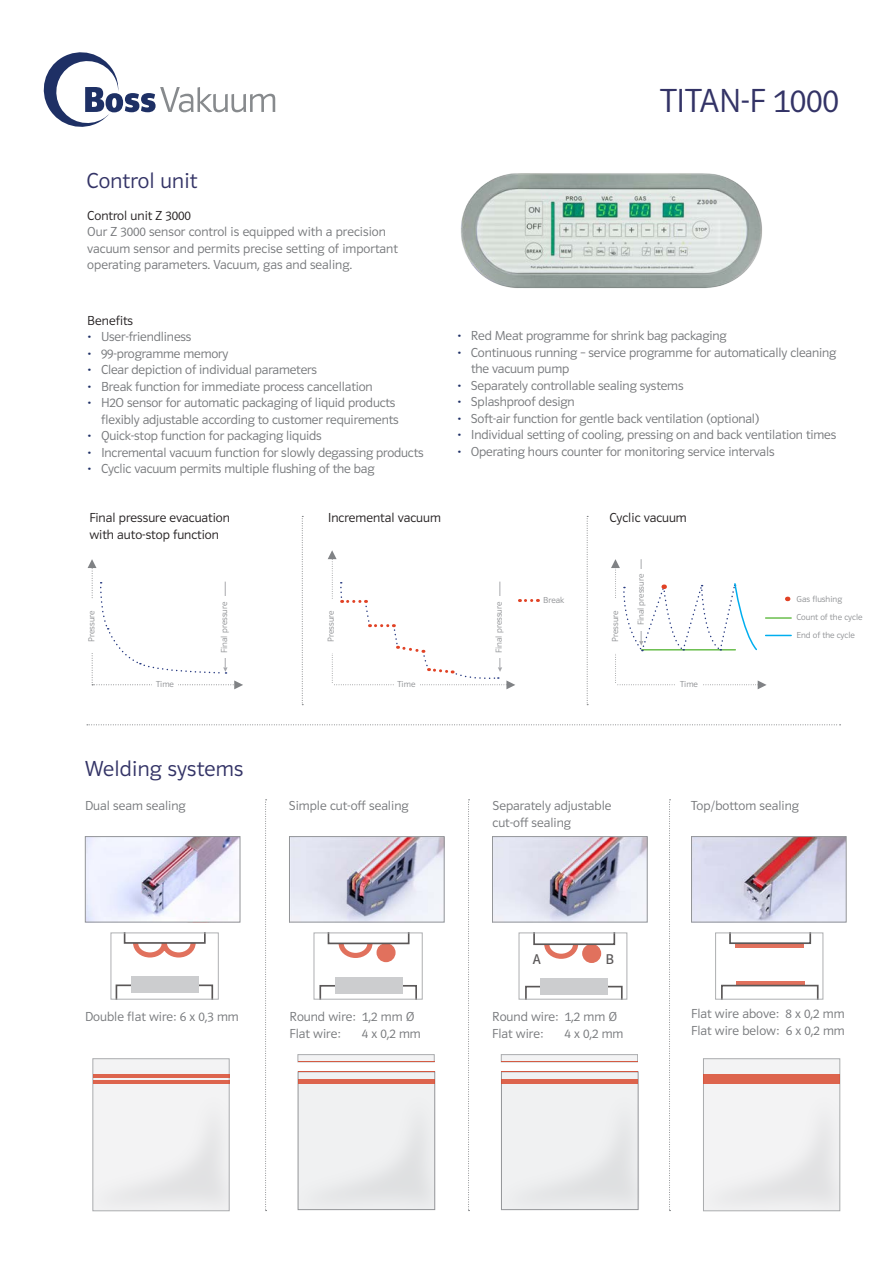
<style>
.page{position:relative;width:893px;height:1263px;background:#fff}
.page>*{position:absolute;margin:0;border:0;box-sizing:border-box;transform-origin:0 0}
.t1{font:34.5px "Polo 11 Leicht";color:#336}
.t2{font:22.5px "Polo 11 Leicht";letter-spacing:.01em;color:#336}
.t3{font:14.55px "Polo 11 Buch";color:#231f20}
.fließtext_9pt_ZAB13{font:13.5px/16.5px "Polo 11 Leicht";letter-spacing:-.01em;color:#76787b}
.fließtext_9pt_ZAB13-2{font:13.5px/16.5px "Polo 11 Leicht";color:#231f20}
.t4{font:9px "Polo 11 Leicht";color:#8f9194}
.s1{color:#1e3066}
</style>
<div class="page">
<svg style="left:44px;top:52px;width:231px;height:75px"></svg>
<svg style="left:87px;top:724px;width:754px;height:1px"></svg>
<img style="left:87px;top:838px;width:151px;height:82px">
<div style="left:85px;top:836px;width:155px;height:86px;border:1px solid #939598"></div>
<svg style="left:111px;top:932px;width:108px;height:67px"></svg>
<svg style="left:314px;top:932px;width:109px;height:67px"></svg>
<img style="left:693px;top:838px;width:151px;height:82px">
<div style="left:691px;top:836px;width:155px;height:86px;border:1px solid #939598"></div>
<svg style="left:715px;top:932px;width:108px;height:67px"></svg>
<img style="left:494px;top:838px;width:151px;height:82px">
<div style="left:492px;top:836px;width:155px;height:86px;border:1px solid #939598"></div>
<img style="left:291px;top:838px;width:151px;height:82px">
<div style="left:289px;top:836px;width:155px;height:86px;border:1px solid #939598"></div>
<svg style="left:703px;top:1058px;width:137px;height:153px"></svg>
<svg style="left:297px;top:1054px;width:138px;height:8px"></svg>
<svg style="left:500px;top:1054px;width:138px;height:8px"></svg>
<svg style="left:265px;top:799px;width:2px;height:412px"></svg>
<svg style="left:468px;top:799px;width:2px;height:412px"></svg>
<svg style="left:669px;top:799px;width:1px;height:412px"></svg>
<svg style="left:297px;top:1071px;width:138px;height:139px"></svg>
<svg style="left:501px;top:1072px;width:137px;height:138px"></svg>
<div style="left:298px;top:1079px;width:137px;height:5px;background:#dd644d"></div>
<div style="left:501px;top:1079px;width:137px;height:5px;background:#dd644d"></div>
<div style="left:703px;top:1074px;width:137px;height:10px;background:#dd644d"></div>
<hr style="left:298px;top:1071px;width:137px;height:1px;background:#d94326">
<hr style="left:501px;top:1071px;width:137px;height:1px;background:#d94326">
<hr style="left:298px;top:1062px;width:137px;height:1px;background:#d94326">
<hr style="left:501px;top:1062px;width:137px;height:1px;background:#d94326">
<img style="left:703px;top:1090px;width:137px;height:120px">
<img style="left:503px;top:1090px;width:136px;height:120px">
<img style="left:298px;top:1090px;width:136px;height:120px">
<svg style="left:92px;top:1058px;width:137px;height:153px"></svg>
<hr style="left:93px;top:1081px;width:136px;height:3px;background:#d94326">
<hr style="left:93px;top:1074px;width:136px;height:3px;background:#d94326">
<img style="left:92px;top:1090px;width:137px;height:120px">
<img style="left:461px;top:173px;width:301px;height:116px">
<svg style="left:302px;top:516px;width:1px;height:189px"></svg>
<svg style="left:587px;top:516px;width:1px;height:189px"></svg>
<svg style="left:88px;top:559px;width:155px;height:130px"></svg>
<div style="left:152px;top:680px;width:26px;height:15px;background:#fff"></div>
<div style="left:87px;top:599px;width:11px;height:54px;background:#fff"></div>
<div style="left:220px;top:596px;width:11px;height:62px;background:#fff"></div>
<svg style="left:611px;top:559px;width:180px;height:130px"></svg>
<svg style="left:328px;top:550px;width:210px;height:139px"></svg>
<div style="left:327px;top:599px;width:10px;height:54px;background:#fff"></div>
<div style="left:611px;top:599px;width:11px;height:54px;background:#fff"></div>
<div style="left:495px;top:596px;width:10px;height:62px;background:#fff"></div>
<div style="left:637px;top:569px;width:10px;height:61px;background:#fff"></div>
<svg style="left:519px;top:932px;width:108px;height:67px"></svg>
<p class="t2" style="left:87px;top:168px;width:112px">Control unit</p>
<p class="fließtext_9pt_ZAB13-2" style="left:87px;top:207px;width:105px">Control unit Z 3000</p>
<p class="fließtext_9pt_ZAB13" style="left:87px;top:223px;width:312px">Our Z 3000 sensor control is equipped with a precision vacuum sensor and permits precise setting of important operating parameters. Vacuum, gas and sealing.</p>
<p class="fließtext_9pt_ZAB13-2" style="left:87px;top:312px;width:47px">Benefits</p>
<p class="fließtext_9pt_ZAB13" style="left:87px;top:329px;width:106px"><span class="s1">•</span> User-friendliness</p>
<p class="fließtext_9pt_ZAB13" style="left:87px;top:345px;width:143px"><span class="s1">•</span> 99-programme memory</p>
<p class="fließtext_9pt_ZAB13" style="left:87px;top:362px;width:231px"><span class="s1">•</span> Clear depiction of individual parameters</p>
<p class="fließtext_9pt_ZAB13" style="left:87px;top:378px;width:287px"><span class="s1">•</span> Break function for immediate process cancellation</p>
<p class="fließtext_9pt_ZAB13" style="left:87px;top:395px;width:310px"><span class="s1">•</span> H2O sensor for automatic packaging of liquid products</p>
<p class="fließtext_9pt_ZAB13" style="left:101px;top:411px;width:299px">flexibly adjustable according to customer requirements</p>
<p class="fließtext_9pt_ZAB13" style="left:87px;top:428px;width:236px"><span class="s1">•</span> Quick-stop function for packaging liquids</p>
<p class="fließtext_9pt_ZAB13" style="left:87px;top:444px;width:338px"><span class="s1">•</span> Incremental vacuum function for slowly degassing products</p>
<p class="fließtext_9pt_ZAB13" style="left:87px;top:461px;width:289px"><span class="s1">•</span> Cyclic vacuum permits multiple flushing of the bag</p>
<p class="t1" style="left:660px;top:82px;width:180px">TITAN-F 1000</p>
<p class="fließtext_9pt_ZAB13" style="left:457px;top:328px;width:271px"><span class="s1">•</span> Red Meat programme for shrink bag packaging</p>
<p class="fließtext_9pt_ZAB13" style="left:457px;top:344px;width:381px"><span class="s1">•</span> Continuous running – service programme for automatically cleaning</p>
<p class="fließtext_9pt_ZAB13" style="left:471px;top:361px;width:100px">the vacuum pump</p>
<p class="fließtext_9pt_ZAB13" style="left:457px;top:377px;width:228px"><span class="s1">•</span> Separately controllable sealing systems</p>
<p class="fließtext_9pt_ZAB13" style="left:457px;top:394px;width:119px"><span class="s1">•</span> Splashproof design</p>
<p class="fließtext_9pt_ZAB13" style="left:457px;top:410px;width:304px"><span class="s1">•</span> Soft-air function for gentle back ventilation (optional)</p>
<p class="fließtext_9pt_ZAB13" style="left:457px;top:427px;width:381px"><span class="s1">•</span> Individual setting of cooling, pressing on and back ventilation times</p>
<p class="fließtext_9pt_ZAB13" style="left:457px;top:443px;width:319px"><span class="s1">•</span> Operating hours counter for monitoring service intervals</p>
<p class="fließtext_9pt_ZAB13-2" style="left:89px;top:510px;width:142px">Final pressure evacuation with auto-stop function</p>
<p class="fließtext_9pt_ZAB13-2" style="left:328px;top:510px;width:115px">Incremental vacuum</p>
<p class="fließtext_9pt_ZAB13-2" style="left:609px;top:510px;width:79px">Cyclic vacuum</p>
<p class="t4" style="left:87px;top:642px;width:33px;rotate:-90deg">Pressure</p>
<p class="t4" style="left:220px;top:653px;width:53px;rotate:-90deg">Final pressure</p>
<p class="t4" style="left:156px;top:679px;width:19px">Time</p>
<p class="t2" style="left:85px;top:757px;width:160px">Welding systems</p>
<p class="t4" style="left:543px;top:595px;width:23px">Break</p>
<p class="t4" style="left:494px;top:653px;width:53px;rotate:-90deg">Final pressure</p>
<p class="t4" style="left:326px;top:642px;width:33px;rotate:-90deg">Pressure</p>
<p class="t4" style="left:610px;top:642px;width:33px;rotate:-90deg">Pressure</p>
<p class="t4" style="left:398px;top:679px;width:19px">Time</p>
<p class="t4" style="left:636px;top:625px;width:53px;rotate:-90deg">Final pressure</p>
<p class="t4" style="left:680px;top:679px;width:19px">Time</p>
<p class="t4" style="left:797px;top:594px;width:47px">Gas flushing</p>
<p class="t4" style="left:796px;top:612px;width:68px">Count of the cycle</p>
<p class="t4" style="left:796px;top:630px;width:60px">End of the cycle</p>
<p class="fließtext_9pt_ZAB13" style="left:85px;top:797px;width:102px">Dual seam sealing</p>
<p class="fließtext_9pt_ZAB13" style="left:85px;top:1008px;width:155px">Double flat wire: 6 x 0,3 mm</p>
<p class="fließtext_9pt_ZAB13" style="left:289px;top:797px;width:121px">Simple cut-off sealing</p>
<p class="fließtext_9pt_ZAB13" style="left:492px;top:797px;width:121px">Separately adjustable</p>
<p class="fließtext_9pt_ZAB13" style="left:691px;top:797px;width:109px">Top/bottom sealing</p>
<p class="fließtext_9pt_ZAB13" style="left:492px;top:814px;width:80px">cut-off sealing</p>
<p class="fließtext_9pt_ZAB13" style="left:290px;top:1008px;width:127px">Round wire: 1,2 mm Ø</p>
<p class="fließtext_9pt_ZAB13" style="left:290px;top:1025px;width:53px">Flat wire:</p>
<p class="fließtext_9pt_ZAB13" style="left:362px;top:1025px;width:61px">4 x 0,2 mm</p>
<p class="t3" style="left:605px;top:951px;width:10px">B</p>
<p class="fließtext_9pt_ZAB13" style="left:492px;top:1008px;width:127px">Round wire: 1,2 mm Ø</p>
<p class="fließtext_9pt_ZAB13" style="left:492px;top:1025px;width:53px">Flat wire:</p>
<p class="fließtext_9pt_ZAB13" style="left:564px;top:1025px;width:61px">4 x 0,2 mm</p>
<p class="fließtext_9pt_ZAB13" style="left:691px;top:1005px;width:155px">Flat wire above: 8 x 0,2 mm</p>
<p class="fließtext_9pt_ZAB13" style="left:691px;top:1022px;width:155px">Flat wire below: 6 x 0,2 mm</p>
</div>
